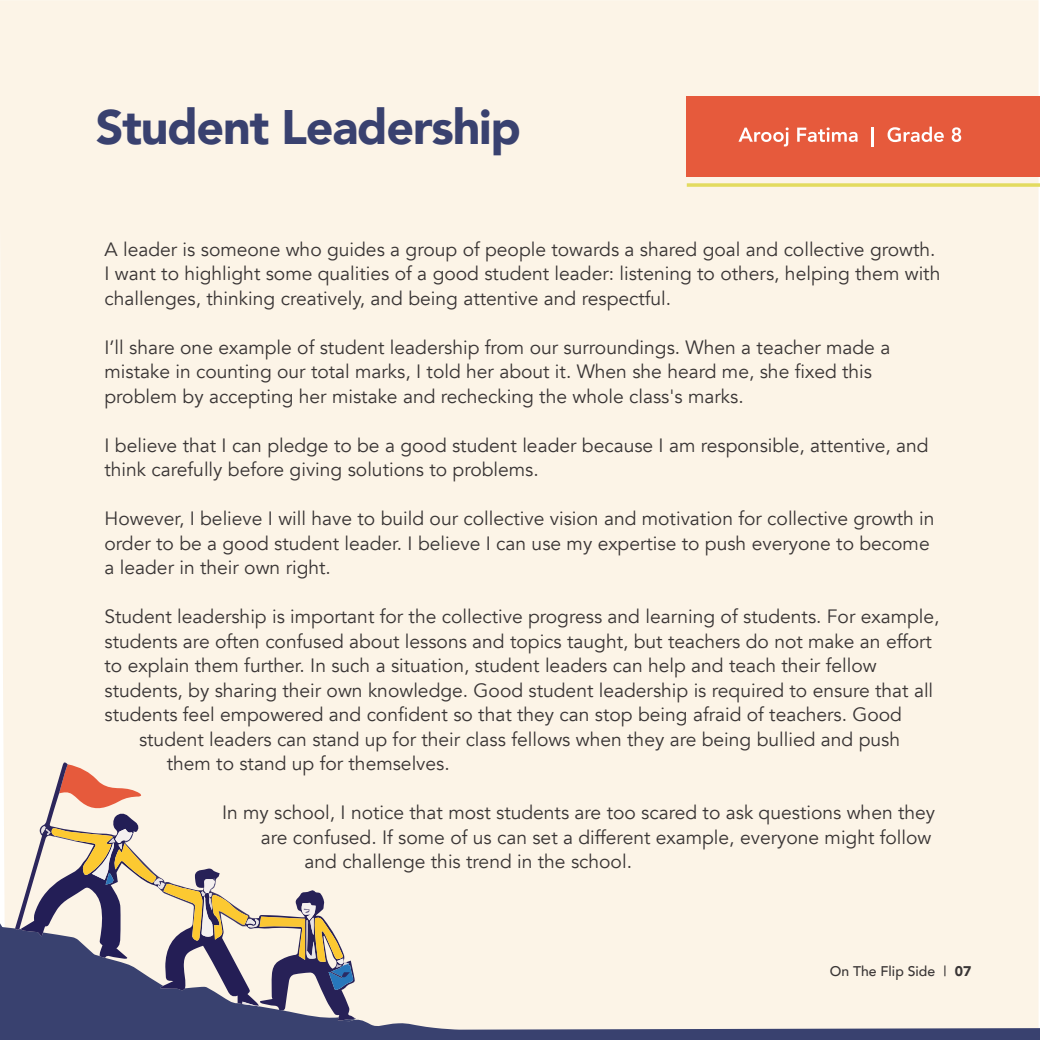
<style>
.page{position:relative;width:1040px;height:1040px;background:#fff}
.page>*{position:absolute;margin:0;border:0;box-sizing:border-box;transform-origin:0 0}
.t1{font:900 48.3px "Avenir";letter-spacing:-.025em;color:#39416f}
.t2{font:19.25px/24.5px "Avenir";color:#393535}
.t3{font:500 14px "Avenir";color:#393535}
.s1{font-weight:900}
</style>
<div class="page">
<div style="left:0;top:0;width:1038px;height:709px;background:#fcf4e7"></div>
<svg style="left:242px;top:473px;width:5px;height:4px"></svg>
<div style="left:686px;top:96px;width:354px;height:81px;background:#e65a3c"></div>
<svg style="left:738px;top:127px;width:50px;height:19px"></svg>
<svg style="left:797px;top:127px;width:60px;height:15px"></svg>
<hr style="left:871px;top:127px;width:2px;height:20px;background:#fff">
<svg style="left:887px;top:127px;width:56px;height:15px"></svg>
<svg style="left:951px;top:127px;width:10px;height:15px"></svg>
<svg style="left:0;top:709px;width:1040px;height:331px;background:#e3dbd4"></svg>
<svg style="left:686px;top:183px;width:354px;height:4px"></svg>
<h1 class="t1" style="left:96px;top:86px;width:427px">Student Leadership</h1>
<p class="t2" style="left:104px;top:237px;width:837px">A leader is someone who guides a group of people towards a shared goal and collective growth.<br>I want to highlight some qualities of a good student leader: listening to others, helping them with challenges, thinking creatively, and being attentive and respectful.</p>
<p class="t2" style="left:104px;top:335px;width:787px">I’ll share one example of student leadership from our surroundings. When a teacher made a mistake in counting our total marks, I told her about it. When she heard me, she fixed this problem by accepting her mistake and rechecking the whole class's marks.</p>
<p class="t2" style="left:104px;top:433px;width:825px">I believe that I can pledge to be a good student leader because I am responsible, attentive, and think carefully before giving solutions to problems.</p>
<p class="t2" style="left:104px;top:506px;width:831px">However, I believe I will have to build our collective vision and motivation for collective growth in order to be a good student leader. I believe I can use my expertise to push everyone to become a leader in their own right.</p>
<p class="t2" style="left:104px;top:604px;width:836px">Student leadership is important for the collective progress and learning of students. For example,</p>
<p class="t2" style="left:104px;top:629px;width:829px">students are often confused about lessons and topics taught, but teachers do not make an effort</p>
<p class="t2" style="left:104px;top:653px;width:773px">to explain them further. In such a situation, student leaders can help and teach their fellow</p>
<p class="t2" style="left:104px;top:678px;width:830px">students, by sharing their own knowledge. Good student leadership is required to ensure that all</p>
<p class="t2" style="left:104px;top:702px;width:799px">students feel empowered and confident so that they can stop being afraid of teachers. Good</p>
<p class="t2" style="left:139px;top:727px;width:762px">student leaders can stand up for their class fellows when they are being bullied and push</p>
<p class="t2" style="left:167px;top:751px;width:285px">them to stand up for themselves.</p>
<p class="t2" style="left:222px;top:800px;width:714px">In my school, I notice that most students are too scared to ask questions when they</p>
<p class="t2" style="left:261px;top:825px;width:672px">are confused. If some of us can set a different example, everyone might follow</p>
<p class="t2" style="left:304px;top:849px;width:329px">and challenge this trend in the school.</p>
<p class="t3" style="left:829px;top:959px;width:143px">On The Flip Side | <span class="s1">07</span></p>
</div>
